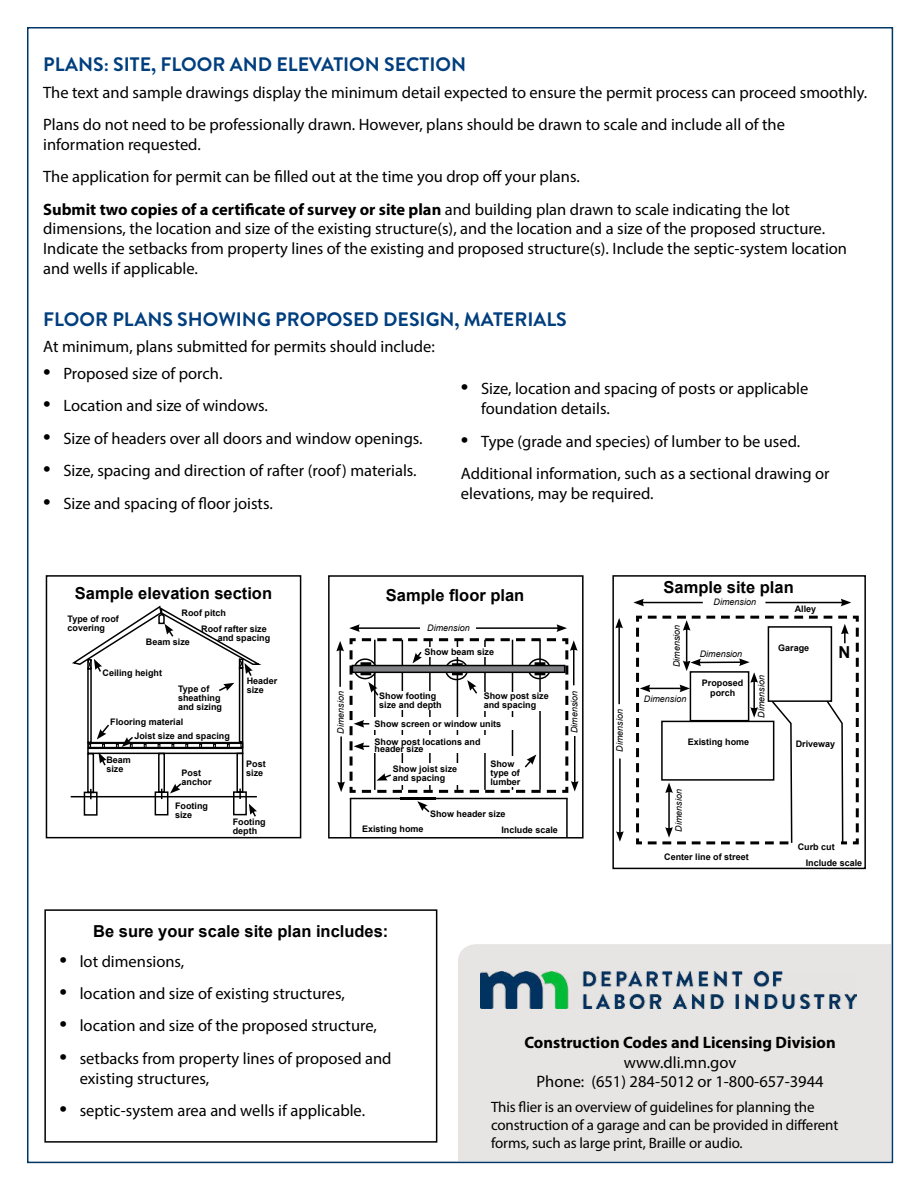
<style>
.page{position:relative;width:918px;height:1188px;background:#fff}
.page>*{position:absolute;margin:0;border:0;box-sizing:border-box;transform-origin:0 0}
.t1{font:700 19.5px "Brandon Grotesque";color:#003e7e}
.t2{font:16.5px/19.8px "Myriad Pro";color:#000}
.t3{font:700 16.5px "Arial";color:#000}
.t4{font:700 16.5px "Myriad Pro";color:#000}
.t5{font:15px/18px "Myriad Pro";letter-spacing:-.01em;color:#000}
.t6{font:700 9px/9px "Arial";color:#000}
.t7{font:italic 9px "Arial";color:#000}
.s1{font-weight:700}
.s2{font-size:27px}
</style>
<div class="page">
<div style="left:612px;top:575px;width:254px;height:294px;border:2px solid #000"></div>
<svg style="left:636px;top:615px;width:223px;height:230px"></svg>
<div style="left:793px;top:839px;width:48px;height:7px;background:#fff"></div>
<hr style="left:619px;top:759px;width:2px;height:75px;background:#000">
<svg style="left:616px;top:831px;width:8px;height:11px"></svg>
<hr style="left:618px;top:626px;width:2px;height:78px;background:#000">
<svg style="left:615px;top:618px;width:8px;height:10px"></svg>
<hr style="left:765px;top:602px;width:78px;height:1px;background:#000">
<svg style="left:841px;top:599px;width:10px;height:7px"></svg>
<hr style="left:642px;top:602px;width:61px;height:1px;background:#000">
<svg style="left:633px;top:599px;width:11px;height:7px"></svg>
<svg style="left:636px;top:616px;width:214px;height:228px"></svg>
<div style="left:46px;top:575px;width:255px;height:263px;border:2px solid #000"></div>
<div style="left:87px;top:742px;width:156px;height:6px;border:2px solid #000"></div>
<div style="left:87px;top:748px;width:156px;height:6px;border:2px solid #000"></div>
<svg style="left:88px;top:744px;width:3px;height:4px"></svg>
<svg style="left:144px;top:744px;width:3px;height:4px"></svg>
<svg style="left:171px;top:744px;width:3px;height:4px"></svg>
<svg style="left:185px;top:744px;width:3px;height:4px"></svg>
<svg style="left:199px;top:744px;width:3px;height:4px"></svg>
<svg style="left:213px;top:744px;width:3px;height:4px"></svg>
<svg style="left:227px;top:744px;width:3px;height:4px"></svg>
<svg style="left:240px;top:744px;width:3px;height:4px"></svg>
<hr style="left:88px;top:743px;width:155px;height:1px;background:#000">
<div style="left:87px;top:668px;width:5px;height:75px;border:2px solid #000"></div>
<div style="left:239px;top:667px;width:4px;height:76px;border:2px solid #000"></div>
<hr style="left:71px;top:796px;width:186px;height:1px;background:#000">
<svg style="left:72px;top:605px;width:189px;height:88px"></svg>
<svg style="left:249px;top:804px;width:8px;height:13px"></svg>
<svg style="left:170px;top:783px;width:12px;height:11px"></svg>
<div style="left:84px;top:792px;width:14px;height:24px;border:2px solid #000"></div>
<div style="left:87px;top:753px;width:7px;height:40px;border:2px solid #000"></div>
<svg style="left:90px;top:789px;width:2px;height:10px"></svg>
<div style="left:155px;top:791px;width:13px;height:24px;border:2px solid #000"></div>
<div style="left:158px;top:753px;width:7px;height:40px;border:2px solid #000"></div>
<div style="left:233px;top:791px;width:14px;height:24px;border:2px solid #000"></div>
<div style="left:236px;top:753px;width:7px;height:40px;border:2px solid #000"></div>
<svg style="left:239px;top:789px;width:2px;height:10px"></svg>
<svg style="left:97px;top:724px;width:38px;height:42px"></svg>
<div style="left:328px;top:575px;width:256px;height:264px;border:2px solid #000"></div>
<hr style="left:566px;top:799px;width:2px;height:39px;background:#000">
<hr style="left:350px;top:798px;width:218px;height:1px;background:#000">
<hr style="left:350px;top:799px;width:1px;height:39px;background:#000">
<svg style="left:336px;top:624px;width:243px;height:169px"></svg>
<svg style="left:417px;top:801px;width:13px;height:12px"></svg>
<hr style="left:400px;top:797px;width:36px;height:3px;background:#000">
<div style="left:44px;top:909px;width:393px;height:234px;border:2px solid #000"></div>
<div style="left:458px;top:944px;width:433px;height:217px;background:#e7e5e3"></div>
<img style="left:480px;top:971px;width:376px;height:38px">
<p class="t1" style="left:43px;top:51px;width:424px">PLANS: SITE, FLOOR AND ELEVATION SECTION</p>
<p class="t2" style="left:43px;top:76px;width:826px;line-height:32.4px">The text and sample drawings display the minimum detail expected to ensure the permit process can proceed smoothly.<br>Plans do not need to be professionally drawn. However, plans should be drawn to scale and include all of the</p>
<p class="t2" style="left:43px;top:128px;width:748px;line-height:32.4px">information requested.<br>The application for permit can be filled out at the time you drop off your plans.<br><span class="s1">Submit two copies of a certificate of survey or site plan</span> and building plan drawn to scale indicating the lot</p>
<p class="t2" style="left:43px;top:219px;width:805px">dimensions, the location and size of the existing structure(s), and the location and a size of the proposed structure.<br>Indicate the setbacks from property lines of the existing and proposed structure(s). Include the septic-system location and wells if applicable.</p>
<p class="t1" style="left:43px;top:305px;width:525px">FLOOR PLANS SHOWING PROPOSED DESIGN, MATERIALS</p>
<p class="t2" style="left:43px;top:337px;width:393px">At minimum, plans submitted for permits should include:</p>
<p class="t2" style="left:43px;top:363px;width:181px"><span class="s2">•</span> Proposed size of porch.</p>
<p class="t2" style="left:43px;top:396px;width:226px"><span class="s2">•</span> Location and size of windows.</p>
<p class="t2" style="left:43px;top:428px;width:381px"><span class="s2">•</span> Size of headers over all doors and window openings.</p>
<p class="t2" style="left:43px;top:461px;width:375px"><span class="s2">•</span> Size, spacing and direction of rafter (roof) materials.</p>
<p class="t2" style="left:43px;top:493px;width:231px"><span class="s2">•</span> Size and spacing of floor joists.</p>
<p class="t2" style="left:481px;top:379px;width:329px;text-indent:-20px"><span class="s2">•</span> Size, location and spacing of posts or applicable foundation details.</p>
<p class="t2" style="left:461px;top:425px;width:370px;line-height:32.4px"><span class="s2">•</span> Type (grade and species) of lumber to be used.<br>Additional information, such as a sectional drawing or</p>
<p class="t2" style="left:461px;top:483px;width:194px">elevations, may be required.</p>
<p class="t3" style="left:75px;top:583px;width:199px">Sample elevation section</p>
<p class="t6" style="left:218px;top:624px;width:54px;text-indent:-16px">Roof rafter size and spacing</p>
<p class="t6" style="left:182px;top:608px;width:46px">Roof pitch</p>
<p class="t6" style="left:146px;top:638px;width:46px">Beam size</p>
<p class="t6" style="left:68px;top:614px;width:53px">Type of roof covering</p>
<p class="t6" style="left:103px;top:669px;width:61px">Ceiling height</p>
<p class="t6" style="left:247px;top:676px;width:32px">Header</p>
<p class="t6" style="left:178px;top:684px;width:33px">Type of</p>
<p class="t6" style="left:247px;top:685px;width:19px">size</p>
<p class="t6" style="left:178px;top:693px;width:46px">sheathing and sizing</p>
<p class="t6" style="left:110px;top:718px;width:75px">Flooring material</p>
<p class="t6" style="left:134px;top:731px;width:97px">Joist size and spacing</p>
<p class="t6" style="left:106px;top:755px;width:26px">Beam size</p>
<p class="t6" style="left:182px;top:768px;width:32px">Post anchor</p>
<p class="t6" style="left:175px;top:801px;width:34px">Footing size</p>
<p class="t6" style="left:246px;top:760px;width:21px">Post size</p>
<p class="t6" style="left:233px;top:817px;width:34px">Footing depth</p>
<p class="t7" style="left:335px;top:734px;width:44px;rotate:-90deg">Dimension</p>
<p class="t3" style="left:386px;top:584px;width:140px">Sample floor plan</p>
<p class="t7" style="left:427px;top:622px;width:44px">Dimension</p>
<p class="t6" style="left:425px;top:648px;width:71px">Show beam size</p>
<p class="t6" style="left:379px;top:692px;width:64px">Show footing size and depth</p>
<p class="t6" style="left:484px;top:691px;width:67px">Show post size and spacing</p>
<p class="t6" style="left:375px;top:719px;width:128px">Show screen or window units</p>
<p class="t6" style="left:393px;top:765px;width:66px">Show joist size and spacing</p>
<p class="t6" style="left:490px;top:760px;width:32px">Show type of lumber</p>
<p class="t6" style="left:375px;top:738px;width:108px;line-height:7.5px">Show post locations and header size</p>
<p class="t6" style="left:501px;top:806px;width:58px;line-height:16px;text-indent:-71px">Show header size<br>Include scale</p>
<p class="t6" style="left:362px;top:825px;width:63px">Existing home</p>
<p class="t7" style="left:569px;top:733px;width:44px;rotate:-90deg">Dimension</p>
<p class="t7" style="left:614px;top:752px;width:44px;rotate:-90deg">Dimension</p>
<p class="t3" style="left:664px;top:576px;width:132px">Sample site plan</p>
<p class="t7" style="left:671px;top:667px;width:44px;rotate:-90deg">Dimension</p>
<p class="t7" style="left:644px;top:693px;width:44px">Dimension</p>
<p class="t7" style="left:714px;top:596px;width:44px">Dimension</p>
<p class="t7" style="left:700px;top:648px;width:44px">Dimension</p>
<p class="t6" style="left:702px;top:678px;width:43px;line-height:10.5px;text-align:center">Proposed porch</p>
<p class="t7" style="left:755px;top:718px;width:44px;rotate:-90deg">Dimension</p>
<p class="t6" style="left:688px;top:738px;width:63px">Existing home</p>
<p class="t6" style="left:795px;top:604px;width:23px">Alley</p>
<p class="t6" style="left:778px;top:644px;width:33px">Garage</p>
<p class="t3" style="left:838px;top:641px;width:13px">N</p>
<p class="t6" style="left:796px;top:740px;width:41px">Driveway</p>
<p class="t7" style="left:673px;top:832px;width:44px;rotate:-90deg">Dimension</p>
<p class="t6" style="left:664px;top:853px;width:86px">Center line of street</p>
<p class="t6" style="left:798px;top:843px;width:38px">Curb cut</p>
<p class="t6" style="left:806px;top:859px;width:58px">Include scale</p>
<p class="t3" style="left:93px;top:920px;width:297px">Be sure your scale site plan includes:</p>
<p class="t2" style="left:60px;top:951px;width:126px"><span class="s2">•</span> lot dimensions,</p>
<p class="t2" style="left:60px;top:983px;width:287px"><span class="s2">•</span> location and size of existing structures,</p>
<p class="t2" style="left:60px;top:1016px;width:319px"><span class="s2">•</span> location and size of the proposed structure,</p>
<p class="t2" style="left:80px;top:1048px;width:313px;text-indent:-20px"><span class="s2">•</span> setbacks from property lines of proposed and existing structures,</p>
<p class="t2" style="left:60px;top:1100px;width:307px"><span class="s2">•</span> septic-system area and wells if applicable.</p>
<p class="t5" style="left:491px;top:1098px;width:349px">This flier is an overview of guidelines for planning the construction of a garage and can be provided in different forms, such as large print, Braille or audio.</p>
<p class="t4" style="left:524px;top:1032px;width:313px">Construction Codes and Licensing Division</p>
<p class="t2" style="left:537px;top:1052px;width:289px;text-align:center">www.dli.mn.gov<br>Phone: (651) 284-5012 or 1-800-657-3944</p>
</div>
